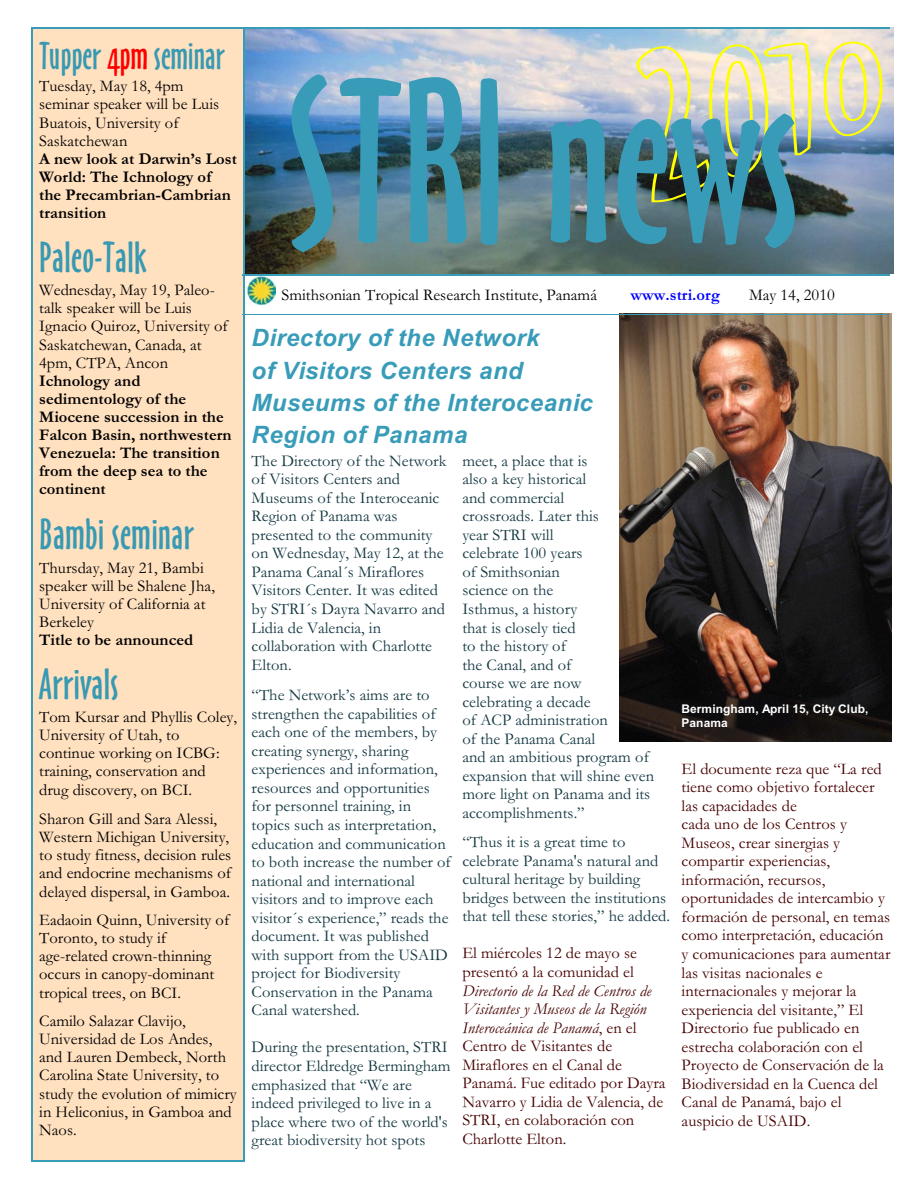
<style>
.page{position:relative;width:918px;height:1188px;background:#fff}
.page>*{position:absolute;margin:0;border:0;box-sizing:border-box;transform-origin:0 0}
.t1{font:216px "Oz Handicraft BT";color:#389cb8}
.t2{font:40.5px "Oz Handicraft BT";letter-spacing:.01em;color:#3899b3}
.t3{font:36px "Oz Handicraft BT";color:#3899b3}
.t4{font:italic 700 24px/32.2px "Arial";letter-spacing:.02em;color:#389cb8}
.t5{font:16.5px/18.6px "Garamond";color:#143842}
.t6{font:16.5px/18.1px "Garamond";color:#000}
.t7{font:16.5px/18.6px "Garamond";color:#470000}
.t8{font:700 16.5px/18.1px "Garamond";color:#000}
.t9{font:700 16.5px "Garamond";color:#00f}
.t10{font:700 12px/14.4px "Arial";color:#fff}
.s1{color:#f00}
.s2{font-style:italic}
</style>
<div class="page">
<img style="left:242px;top:27px;width:651px;height:247px">
<img style="left:635px;top:42px;width:178px;height:161px">
<svg style="left:822px;top:40px;width:62px;height:97px;background:#dddbb3"></svg>
<img style="left:246px;top:277px;width:29px;height:28px">
<div style="left:31px;top:28px;width:214px;height:1133px;background:#ffe0bf"></div>
<hr style="left:31px;top:28px;width:2px;height:1133px;background:#389cb8">
<hr style="left:244px;top:28px;width:1px;height:1133px;background:#389cb8">
<hr style="left:31px;top:28px;width:214px;height:1px;background:#389cb8">
<hr style="left:31px;top:1160px;width:214px;height:1px;background:#389cb8">
<hr style="left:242px;top:28px;width:648px;height:1px;background:#389cb8">
<hr style="left:242px;top:274px;width:648px;height:1px;background:#389cb8">
<img style="left:619px;top:313px;width:273px;height:429px">
<hr style="left:242px;top:314px;width:646px;height:1px;background:#389cb8">
<h3 class="t3" style="left:39px;top:42px;width:187px">Tupper <span class="s1">4pm</span> seminar</h3>
<p class="t6" style="left:39px;top:79px;width:181px">Tuesday, May 18, 4pm seminar speaker will be Luis<br>Buatois, University of<br>Saskatchewan</p>
<p class="t8" style="left:39px;top:152px;width:199px">A new look at Darwin’s Lost<br>World: The Ichnology of the Precambrian-Cambrian transition</p>
<h2 class="t2" style="left:39px;top:241px;width:109px">Paleo-Talk</h2>
<p class="t6" style="left:39px;top:283px;width:190px">Wednesday, May 19, Paleo&shy;talk speaker will be Luis<br>Ignacio Quiroz, University of<br>Saskatchewan, Canada, at<br>4pm, CTPA, Ancon</p>
<p class="t8" style="left:39px;top:373px;width:194px">Ichnology and sedimentology of the<br>Miocene succession in the<br>Falcon Basin, northwestern<br>Venezuela: The transition from the deep sea to the continent</p>
<h2 class="t2" style="left:39px;top:519px;width:156px">Bambi seminar</h2>
<p class="t6" style="left:39px;top:560px;width:177px">Thursday, May 21, Bambi speaker will be Shalene Jha,<br>University of California at<br>Berkeley</p>
<p class="t8" style="left:39px;top:633px;width:156px">Title to be announced</p>
<h2 class="t2" style="left:39px;top:668px;width:81px">Arrivals</h2>
<p class="t6" style="left:39px;top:710px;width:199px">Tom Kursar and Phyllis Coley,<br>University of Utah, to continue working on ICBG: training, conservation and drug discovery, on BCI.</p>
<p class="t6" style="left:39px;top:812px;width:194px">Sharon Gill and Sara Alessi,<br>Western Michigan University, to study fitness, decision rules and endocrine mechanisms of delayed dispersal, in Gamboa.</p>
<p class="t6" style="left:39px;top:913px;width:192px">Eadaoin Quinn, University of<br>Toronto, to study if age-related crown-thinning occurs in canopy-dominant tropical trees, on BCI.</p>
<p class="t6" style="left:39px;top:1014px;width:199px">Camilo Salazar Clavijo,<br>Universidad de Los Andes, and Lauren Dembeck, North<br>Carolina State University, to study the evolution of mimicry in Heliconius, in Gamboa and<br>Naos.</p>
<h1 class="t1" style="left:288px;top:77px;width:514px">STRI news</h1>
<p class="t6" style="left:282px;top:287px;width:317px">Smithsonian Tropical Research Institute, Panamá</p>
<p class="t9" style="left:631px;top:289px;width:91px">www.stri.org</p>
<p class="t6" style="left:749px;top:287px;width:87px">May 14, 2010</p>
<h3 class="t4" style="left:252px;top:324px;width:343px">Directory of the Network<br>of Visitors Centers and<br>Museums of the Interoceanic<br>Region of Panama</h3>
<p class="t5" style="left:252px;top:453px;width:196px">The Directory of the Network of Visitors Centers and<br>Museums of the Interoceanic<br>Region of Panama was presented to the community on Wednesday, May 12, at the<br>Panama Canal´s Miraflores<br>Visitors Center. It was edited by STRI´s Dayra Navarro and<br>Lidia de Valencia, in collaboration with Charlotte<br>Elton.</p>
<p class="t5" style="left:252px;top:688px;width:201px">“The Network’s aims are to strengthen the capabilities of each one of the members, by creating synergy, sharing experiences and information, resources and opportunities for personnel training, in topics such as interpretation, education and communication to both increase the number of national and international visitors and to improve each visitor´s experience,” reads the document. It was published with support from the USAID project for Biodiversity<br>Conservation in the Panama<br>Canal watershed.</p>
<p class="t5" style="left:252px;top:1040px;width:201px">During the presentation, STRI director Eldredge Bermingham emphasized that “We are indeed privileged to live in a place where two of the world's great biodiversity hot spots</p>
<p class="t5" style="left:462px;top:453px;width:193px">meet, a place that is<br>also a key historical<br>and commercial<br>crossroads. Later this<br>year STRI will<br>celebrate 100 years<br>of Smithsonian<br>science on the<br>Isthmus, a history<br>that is closely tied<br>to the history of<br>the Canal, and of<br>course we are now celebrating a decade<br>of ACP administration<br>of the Panama Canal<br>and an ambitious program of expansion that will shine even more light on Panama and its accomplishments.”</p>
<p class="t5" style="left:462px;top:835px;width:209px">“Thus it is a great time to celebrate Panama's natural and cultural heritage by building bridges between the institutions that tell these stories,” he added.</p>
<p class="t7" style="left:462px;top:946px;width:176px">El miércoles 12 de mayo se presentó a la comunidad el</p>
<p class="t7" style="left:462px;top:983px;width:205px"><span class="s2">Directorio de la Red de Centros de<br>Visitantes y Museos de la Región<br>Interoceánica de Panamá</span>, en el<br>Centro de Visitantes de<br>Miraflores en el Canal de<br>Panamá. Fue editado por Dayra<br>Navarro y Lidia de Valencia, de<br>STRI, en colaboración con<br>Charlotte Elton.</p>
<p class="t10" style="left:682px;top:702px;width:188px">Bermingham, April 15, City Club,<br>Panama</p>
<p class="t7" style="left:682px;top:761px;width:210px">El documente reza que “La red tiene como objetivo fortalecer las capacidades de<br>cada uno de los Centros y<br>Museos, crear sinergias y compartir experiencias, información, recursos, oportunidades de intercambio y formación de personal, en temas como interpretación, educación y comunicaciones para aumentar las visitas nacionales e internacionales y mejorar la experiencia del visitante,” El<br>Directorio fue publicado en estrecha colaboración con el<br>Proyecto de Conservación de la<br>Biodiversidad en la Cuenca del<br>Canal de Panamá, bajo el auspicio de USAID.</p>
</div>
